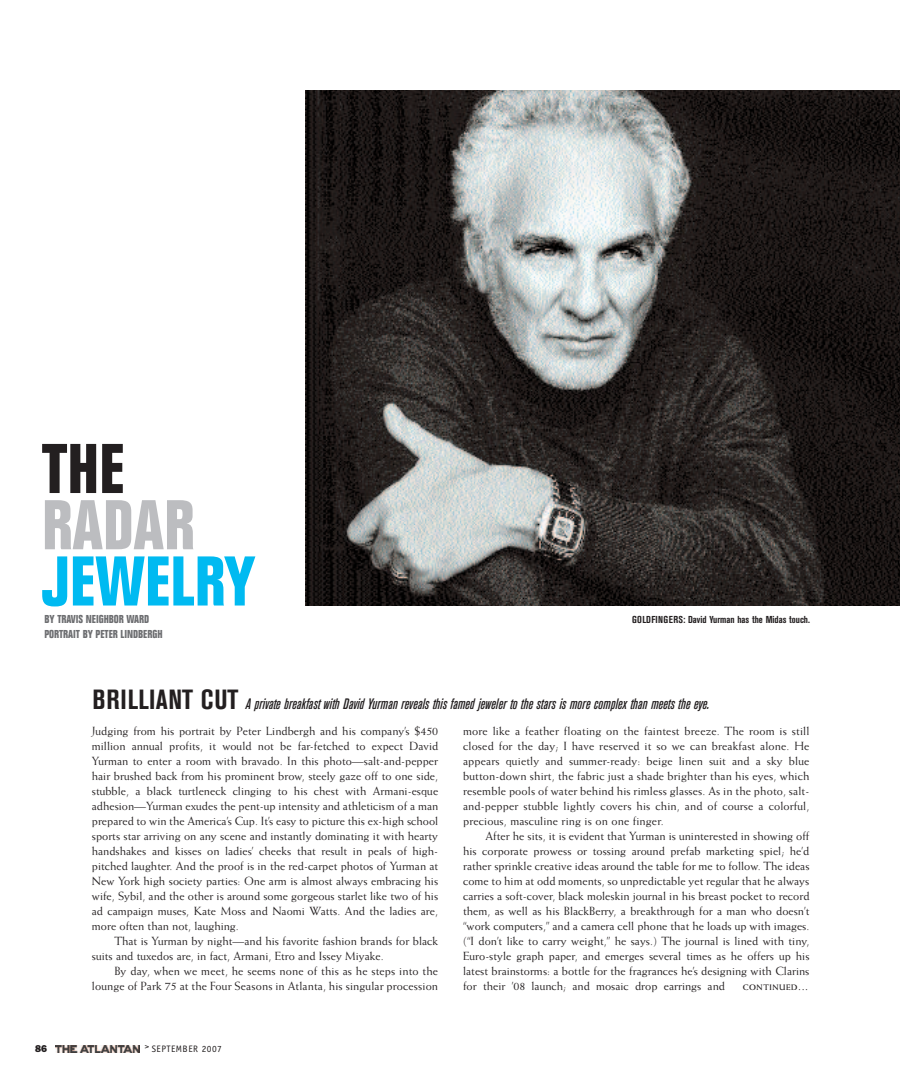
<style>
.page{position:relative;width:900px;height:1080px;background:#fff}
.page>*{position:absolute;margin:0;border:0;box-sizing:border-box;transform-origin:0 0}
.t1{font:700 condensed 68.75px "Folio";color:#00baf1}
.t2{font:700 condensed 68.75px "Folio";color:#bcbdc0}
.t3{font:700 condensed 68.75px "Folio";color:#231f20}
.t4{font:italic 500 condensed 15px "Akzidenz Grotesk BE";color:#231f20}
.t5{font:11.88px/15px "Weiss";color:#231f20;text-align:justify}
.t6{font:700 condensed 11.25px/15px "Folio";color:#6c6d70}
.t7{font:700 condensed 10px "Akzidenz Grotesk BE";color:#231f20}
.t8{font:800 10px "Franklin Gothic";color:#231f20}
.t9{font:9.38px "Officina Sans";letter-spacing:.05em;color:#231f20}
.t10{font:700 8px "Weiss";letter-spacing:.075em;color:#231f20}
.s1{font-weight:700;font-style:normal;font-size:27.5px}
.s2{font-size:10.62px}
</style>
<div class="page">
<img style="left:305px;top:90px;width:595px;height:516px">
<img style="left:56px;top:1045px;width:83px;height:7px">
<h1 class="t3" style="left:42px;top:444px;width:84px">THE</h1>
<h1 class="t2" style="left:42px;top:500px;width:154px">RADAR</h1>
<h1 class="t1" style="left:42px;top:556px;width:215px">JEWELRY</h1>
<p class="t6" style="left:45px;top:613px;width:120px">BY TRAVIS NEIGHBOR WARD<br>PORTRAIT BY PETER LINDBERGH</p>
<p class="t7" style="left:632px;top:616px;width:179px">GOLDFINGERS: David Yurman has the Midas touch.</p>
<p class="t4" style="left:92px;top:699px;width:619px"><span class="s1">BRILLIANT CUT</span> A private breakfast with David Yurman reveals this famed jeweler to the stars is more complex than meets the eye.</p>
<p class="t5" style="left:92px;top:724px;width:348px">Judging from his portrait by Peter Lindbergh and his company’s $450 million annual profits, it would not be far-fetched to expect David Yurman to enter a room with bravado. In this photo—salt-and-pepper hair brushed back from his prominent brow, steely gaze off to one side, stubble, a black turtleneck clinging to his chest with Armani-esque adhesion—Yurman exudes the pent-up intensity and athleticism of a man prepared to win the America’s Cup. It’s easy to picture this ex-high school sports star arriving on any scene and instantly dominating it with hearty handshakes and kisses on ladies’ cheeks that result in peals of high&shy;pitched laughter. And the proof is in the red-carpet photos of Yurman at New York high society parties: One arm is almost always embracing his wife, Sybil, and the other is around some gorgeous starlet like two of his ad campaign muses, Kate Moss and Naomi Watts. And the ladies are, more often than not, laughing.</p>
<p class="t5" style="left:92px;top:934px;width:348px;text-indent:22px">That is Yurman by night—and his favorite fashion brands for black suits and tuxedos are, in fact, Armani, Etro and Issey Miyake.</p>
<p class="t5" style="left:92px;top:964px;width:348px;text-align:right">By day, when we meet, he seems none of this as he steps into the lounge of Park 75 at the Four Seasons in Atlanta, his singular procession</p>
<p class="t8" style="left:35px;top:1043px;width:13px">86</p>
<p class="t9" style="left:145px;top:1046px;width:79px"><sup>&gt;</sup> SEPTEMBER 2007</p>
<p class="t5" style="left:463px;top:724px;width:348px">more like a feather floating on the faintest breeze. The room is still closed for the day; I have reserved it so we can breakfast alone. He appears quietly and summer-ready: beige linen suit and a sky blue button-down shirt, the fabric just a shade brighter than his eyes, which resemble pools of water behind his rimless glasses. As in the photo, salt&shy;and-pepper stubble lightly covers his chin, and of course a colorful, precious, masculine ring is on one finger.</p>
<p class="t5" style="left:463px;top:829px;width:348px;text-indent:23px">After he sits, it is evident that Yurman is uninterested in showing off his corporate prowess or tossing around prefab marketing spiel; he’d rather sprinkle creative ideas around the table for me to follow. The ideas come to him at odd moments, so unpredictable yet regular that he always carries a soft-cover, black moleskin journal in his breast pocket to record them, as well as his BlackBerry, a breakthrough for a man who doesn’t “work computers,” and a camera cell phone that he loads up with images. (“I don’t like to carry weight,” he says.) The journal is lined with tiny, Euro-style graph paper, and emerges several times as he offers up his latest brainstorms: a bottle for the fragrances he’s designing with Clarins for their ’08 launch; and mosaic drop earrings and</p>
<p class="t10" style="left:743px;top:984px;width:67px">CONTINUED<span class="s2">...</span></p>
</div>
